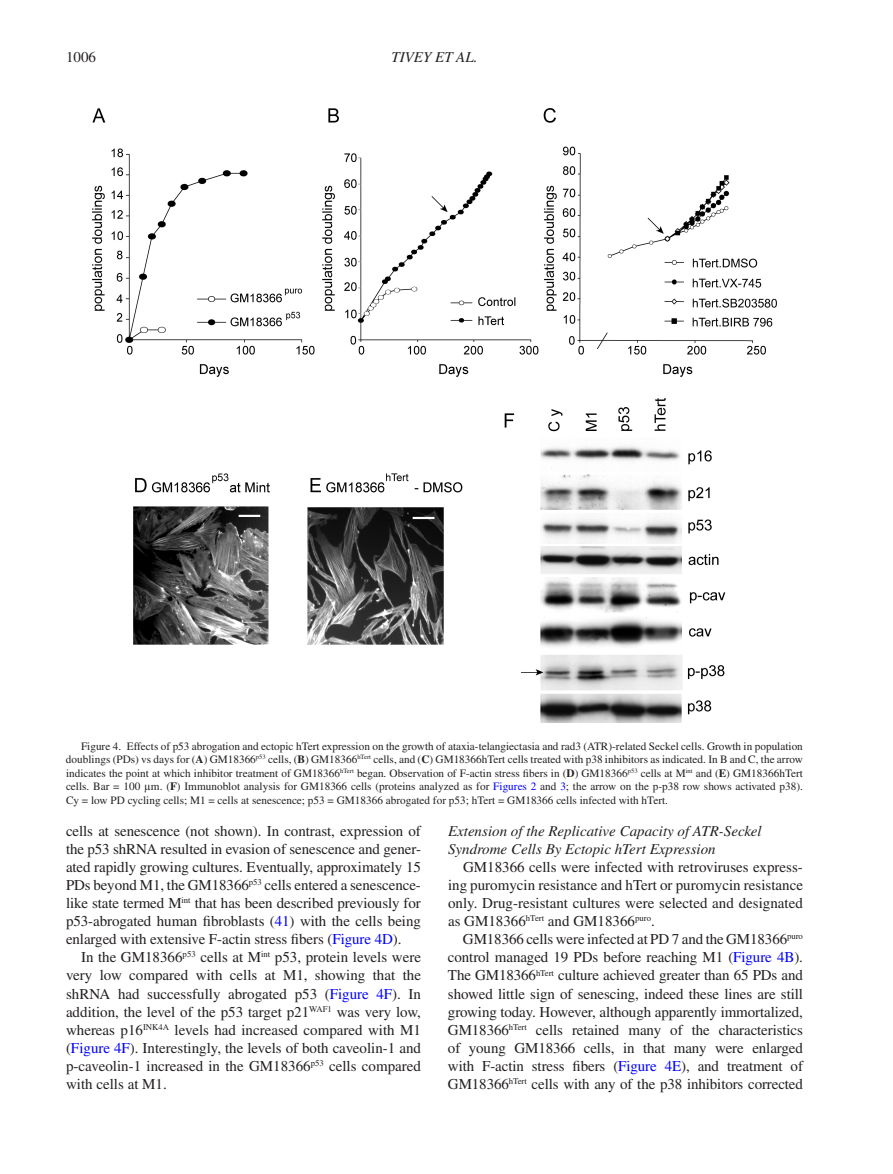
<style>
.page{position:relative;width:893px;height:1174px;background:#fff}
.page>*{position:absolute;margin:0;border:0;box-sizing:border-box;transform-origin:0 0}
.t1{font:15px/18px "Times LT Std";color:#231f20;text-align:justify}
.t2{font:italic 15px/18px "Times LT Std";color:#231f20}
.t3{font:11.25px/13.5px "Times LT Std";color:#231f20;text-align:justify}
.s1{font-weight:700}
.s2{font-family:"Gandhari Unicode"}
.s3{color:#00f}
</style>
<div class="page">
<img style="left:92px;top:108px;width:684px;height:614px">
<p class="t1" style="left:66px;top:47px;width:31px">1006</p>
<p class="t2" style="left:391px;top:47px;width:87px">TIVEY ET AL.</p>
<p class="t3" style="left:66px;top:739px;width:738px;text-indent:15px">Figure 4. Effects of p53 abrogation and ectopic hTert expression on the growth of ataxia-telangiectasia and rad3 (ATR)-related Seckel cells. Growth in population doublings (PDs) vs days for (<span class="s1">A</span>) GM18366<sup>p53</sup> cells, (<span class="s1">B</span>) GM18366<sup>hTert</sup> cells, and (<span class="s1">C</span>) GM18366hTert cells treated with p38 inhibitors as indicated. In B and C, the arrow indicates the point at which inhibitor treatment of GM18366<sup>hTert</sup> began. Observation of F-actin stress fibers in (<span class="s1">D</span>) GM18366<sup>p53</sup> cells at M<sup>int</sup> and (<span class="s1">E</span>) GM18366hTert cells. Bar = 100 <span class="s2">μ</span>m. (<span class="s1">F</span>) Immunoblot analysis for GM18366 cells (proteins analyzed as for <span class="s3">Figures 2</span> and <span class="s3">3</span>; the arrow on the p-p38 row shows activated p38).<br>Cy = low PD cycling cells; M1 = cells at senescence; p53 = GM18366 abrogated for p53; hTert = GM18366 cells infected with hTert.</p>
<p class="t1" style="left:66px;top:822px;width:357px">cells at senescence (not shown). In contrast, expression of the p53 shRNA resulted in evasion of senescence and gener&shy;ated rapidly growing cultures. Eventually, approximately 15<br>PDs beyond M1, the GM18366<sup>p53</sup> cells entered a senescence&shy;like state termed M<sup>int</sup> that has been described previously for p53-abrogated human fibroblasts (<span class="s3">41</span>) with the cells being enlarged with extensive F-actin stress fibers (<span class="s3">Figure 4D</span>).</p>
<p class="t1" style="left:66px;top:948px;width:357px;text-indent:15px">In the GM18366<sup>p53</sup> cells at M<sup>int</sup> p53, protein levels were very low compared with cells at M1, showing that the shRNA had successfully abrogated p53 (<span class="s3">Figure 4F</span>). In addition, the level of the p53 target p21<sup>WAF1</sup> was very low, whereas p16<sup>INK4A</sup> levels had increased compared with M1 (<span class="s3">Figure 4F</span>). Interestingly, the levels of both caveolin-1 and p-caveolin-1 increased in the GM18366<sup>p53</sup> cells compared with cells at M1.</p>
<p class="t2" style="left:448px;top:822px;width:315px">Extension of the Replicative Capacity of ATR-Seckel<br>Syndrome Cells By Ectopic hTert Expression</p>
<p class="t1" style="left:448px;top:858px;width:356px;text-indent:15px">GM18366 cells were infected with retroviruses express&shy;ing puromycin resistance and hTert or puromycin resistance only. Drug-resistant cultures were selected and designated as GM18366<sup>hTert</sup> and GM18366<sup>puro</sup>.</p>
<p class="t1" style="left:448px;top:930px;width:357px;text-indent:15px">GM18366 cells were infected at PD 7 and the GM18366<sup>puro </sup>control managed 19 PDs before reaching M1 (<span class="s3">Figure 4B</span>).<br>The GM18366<sup>hTert</sup> culture achieved greater than 65 PDs and showed little sign of senescing, indeed these lines are still growing today. However, although apparently immortalized, GM18366<sup>hTert</sup> cells retained many of the characteristics of young GM18366 cells, in that many were enlarged with F-actin stress fibers (<span class="s3">Figure 4E</span>), and treatment of GM18366<sup>hTert</sup> cells with any of the p38 inhibitors corrected</p>
</div>
